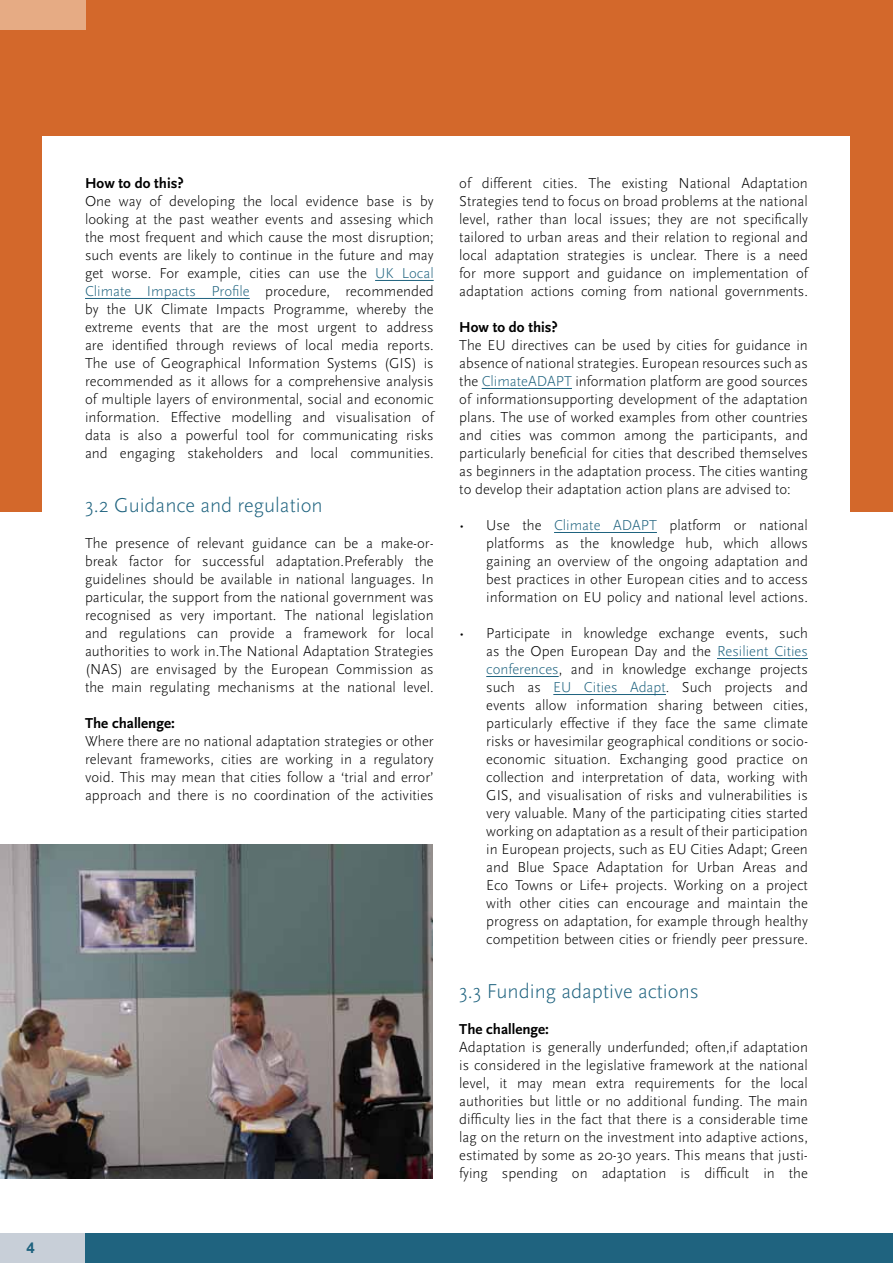
<style>
.page{position:relative;width:893px;height:1263px;background:#fff}
.page>*{position:absolute;margin:0;border:0;box-sizing:border-box;transform-origin:0 0}
.t1{font:300 21px "Scala Sans Pro";color:#1f637f}
.t2{font:300 15px/18px "Scala Sans Pro";color:#000;text-align:justify}
.t3{font:700 15px "Scala Sans Pro";color:#000}
.t4{font:700 15px "Arial";color:#1f637f}
.s1{color:#1f637f}
</style>
<div class="page">
<div style="left:0;top:1233px;width:307px;height:30px;background:#c8cfd8"></div>
<div style="left:85px;top:1233px;width:808px;height:30px;background:#1f637f"></div>
<div style="left:0;top:0;width:893px;height:60px;background:#d3682b"></div>
<div style="left:0;top:0;width:85px;height:30px;background:#e6ab84"></div>
<div style="left:0;top:41px;width:893px;height:471px;background:#d3682b"></div>
<div style="left:43px;top:136px;width:807px;height:407px;background:#fff"></div>
<hr style="left:482px;top:388px;width:90px;height:1px;background:#1f637f">
<hr style="left:554px;top:532px;width:103px;height:1px;background:#1f637f">
<hr style="left:717px;top:658px;width:91px;height:1px;background:#1f637f">
<hr style="left:486px;top:676px;width:73px;height:1px;background:#1f637f">
<hr style="left:553px;top:694px;width:113px;height:1px;background:#1f637f">
<hr style="left:375px;top:280px;width:59px;height:1px;background:#1f637f">
<hr style="left:85px;top:298px;width:165px;height:1px;background:#1f637f">
<img style="left:0;top:844px;width:433px;height:334px">
<p class="t4" style="left:27px;top:1237px;width:10px">4</p>
<p class="t3" style="left:85px;top:174px;width:100px">How to do this?</p>
<p class="t2" style="left:85px;top:192px;width:350px">One way of developing the local evidence base is by looking at the past weather events and assesing which the most frequent and which cause the most disruption; such events are likely to continue in the future and may get worse. For example, cities can use the <span class="s1">UK Local Climate Impacts Profile</span> procedure, recommended by the UK Climate Impacts Programme, whereby the extreme events that are the most urgent to address are identified through reviews of local media reports.<br>The use of Geographical Information Systems (GIS) is recommended as it allows for a comprehensive analysis of multiple layers of environmental, social and economic information. Effective modelling and visualisation of data is also a powerful tool for communicating risks and engaging stakeholders and local communities.</p>
<h1 class="t1" style="left:85px;top:493px;width:239px">3.2 Guidance and regulation</h1>
<p class="t2" style="left:85px;top:534px;width:350px">The presence of relevant guidance can be a make-or&shy;break factor for successful adaptation.Preferably the guidelines should be available in national languages. In particular, the support from the national government was recognised as very important. The national legislation and regulations can provide a framework for local authorities to work in.The National Adaptation Strategies (NAS) are envisaged by the European Commission as the main regulating mechanisms at the national level.</p>
<p class="t3" style="left:85px;top:714px;width:91px">The challenge:</p>
<p class="t2" style="left:85px;top:732px;width:350px">Where there are no national adaptation strategies or other relevant frameworks, cities are working in a regulatory void. This may mean that cities follow a ‘trial and error’ approach and there is no coordination of the activities</p>
<p class="t2" style="left:459px;top:174px;width:350px">of different cities. The existing National Adaptation Strategies tend to focus on broad problems at the national level, rather than local issues; they are not specifically tailored to urban areas and their relation to regional and local adaptation strategies is unclear. There is a need for more support and guidance on implementation of adaptation actions coming from national governments.</p>
<p class="t3" style="left:459px;top:318px;width:100px">How to do this?</p>
<p class="t2" style="left:459px;top:336px;width:350px">The EU directives can be used by cities for guidance in absence of national strategies. European resources such as the <span class="s1">ClimateADAPT</span> information platform are good sources of informationsupporting development of the adaptation plans. The use of worked examples from other countries and cities was common among the participants, and particularly beneficial for cities that described themselves as beginners in the adaptation process. The cities wanting to develop their adaptation action plans are advised to:</p>
<p class="t2" style="left:486px;top:516px;width:323px;text-indent:-27px">• Use the <span class="s1">Climate ADAPT</span> platform or national platforms as the knowledge hub, which allows gaining an overview of the ongoing adaptation and best practices in other European cities and to access information on EU policy and national level actions.</p>
<p class="t2" style="left:486px;top:624px;width:323px;text-indent:-27px">• Participate in knowledge exchange events, such as the Open European Day and the <span class="s1">Resilient Cities conferences</span>, and in knowledge exchange projects such as <span class="s1">EU Cities Adapt</span>. Such projects and events allow information sharing between cities, particularly effective if they face the same climate risks or havesimilar geographical conditions or socio&shy;economic situation. Exchanging good practice on collection and interpretation of data, working with GIS, and visualisation of risks and vulnerabilities is very valuable. Many of the participating cities started working on adaptation as a result of their participation in European projects, such as EU Cities Adapt; Green and Blue Space Adaptation for Urban Areas and Eco Towns or Life+ projects. Working on a project with other cities can encourage and maintain the progress on adaptation, for example through healthy competition between cities or friendly peer pressure.</p>
<h1 class="t1" style="left:459px;top:979px;width:241px">3.3 Funding adaptive actions</h1>
<p class="t3" style="left:459px;top:1020px;width:91px">The challenge:</p>
<p class="t2" style="left:459px;top:1038px;width:350px">Adaptation is generally underfunded; often,if adaptation is considered in the legislative framework at the national level, it may mean extra requirements for the local authorities but little or no additional funding. The main difficulty lies in the fact that there is a considerable time lag on the return on the investment into adaptive actions, estimated by some as 20-30 years. This means that justi&shy;fying spending on adaptation is difficult in the</p>
</div>
